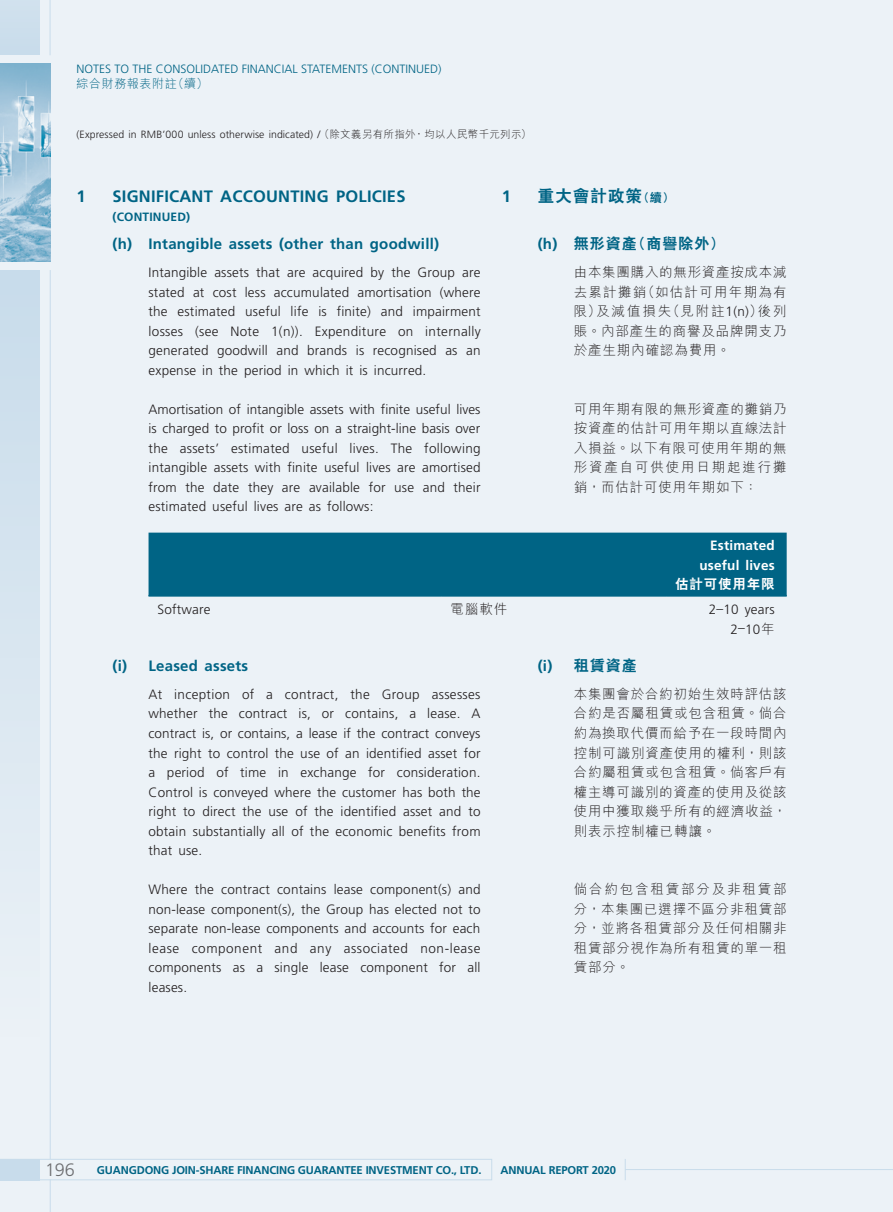
<style>
.page{position:relative;width:893px;height:1212px;background:#ecf2f7}
.page>*{position:absolute;margin:0;border:0;box-sizing:border-box;transform-origin:0 0}
._03_H1{font:700 16.5px "Frutiger LT Std";letter-spacing:.015em;color:#006485}
._03_H1-2{font:800 16.5px "C Hei 2 HK";letter-spacing:.065em;color:#006485}
._04___H2{font:700 15px "Frutiger LT Std";letter-spacing:.015em;color:#006485}
._04___H2-2{font:800 15px "C Hei 2 HK";letter-spacing:.065em;color:#006485}
._13_____P4{font:300 13.5px/19.5px "Frutiger LT Std";letter-spacing:.015em;color:#231f20;text-align:justify}
._13_____P4-2{font:300 13.5px/19.5px "M Hei HK";letter-spacing:.06em;color:#231f20;text-align:justify}
._01_Body_Text{font:700 13.5px/19.5px "Frutiger LT Std";letter-spacing:.015em;color:#fff;text-align:right}
._01_Body_Text-2{font:300 13.5px "Frutiger LT Std";letter-spacing:.015em;color:#231f20}
._15_Table_Stub{font:300 13.5px "Frutiger LT Std";letter-spacing:.015em;color:#231f20}
._01_Body_Text-3{font:800 13.5px "C Hei 2 HK";letter-spacing:.065em;color:#fff}
._15_Table_Stub-2{font:300 13.5px "M Hei HK";color:#231f20}
.t1{font:300 12px "Frutiger LT Std";color:#006485}
.t2{font:300 12px "M Hei HK";letter-spacing:.05em;color:#006485}
._03_H1-3{font:700 12px "Frutiger LT Std";letter-spacing:.015em;color:#006485}
.t3{font:700 11.25px "Frutiger LT Std";letter-spacing:-.015em;color:#006485}
.t4{font:300 10.5px "Frutiger LT Std";letter-spacing:.01em;color:#231f20}
.s1{font-family:"M Hei HK"}
.s2{font-size:12px}
.s3{font-family:"Frutiger LT Std";font-weight:700}
.s4{font-family:"Frutiger LT Std"}
.s5{font-weight:300;font-size:18px;color:#6c6d70}
</style>
<div class="page">
<hr style="left:50px;top:270px;width:1px;height:889px;background:#c8dceb">
<hr style="left:50px;top:1179px;width:1px;height:33px;background:#c8dceb">
<div style="left:0;top:0;width:40px;height:55px;background:#c8dceb"></div>
<div style="left:0;top:270px;width:40px;height:766px;background:linear-gradient(to bottom,#c7dbeb,#ebf1f6)"></div>
<hr style="left:50px;top:0;width:1px;height:55px;background:#c8dceb">
<img style="left:0;top:64px;width:51px;height:198px">
<svg style="left:0;top:1159px;width:492px;height:21px"></svg>
<svg style="left:625px;top:1159px;width:1px;height:21px"></svg>
<hr style="left:625px;top:1169px;width:268px;height:1px;background:#c8dceb">
<div style="left:149px;top:533px;width:638px;height:62px;background:#006485"></div>
<hr style="left:149px;top:595px;width:293px;height:1px;background:#006485">
<hr style="left:442px;top:595px;width:225px;height:1px;background:#006485">
<hr style="left:667px;top:595px;width:120px;height:1px;background:#006485">
<p class="t1" style="left:77px;top:62px;width:366px">NOTES TO THE CONSOLIDATED FINANCIAL STATEMENTS (CONTINUED)</p>
<p class="t2" style="left:77px;top:75px;width:133px">綜合財務報表附註（續）</p>
<p class="t4" style="left:77px;top:128px;width:456px">(Expressed in RMB’000 unless otherwise indicated) / <span class="s1">（除文義另有所指外，均以人民幣千元列示）</span></p>
<p class="_03_H1" style="left:77px;top:186px;width:11px">1</p>
<p class="_03_H1" style="left:113px;top:186px;width:294px">SIGNIFICANT ACCOUNTING POLICIES</p>
<p class="_03_H1-3" style="left:113px;top:210px;width:79px">(CONTINUED)</p>
<p class="_04___H2" style="left:113px;top:235px;width:328px">(h) Intangible assets (other than goodwill)</p>
<p class="_13_____P4" style="left:149px;top:263px;width:334px">Intangible assets that are acquired by the Group are stated at cost less accumulated amortisation (where the estimated useful life is finite) and impairment losses (see Note 1(n)). Expenditure on internally generated goodwill and brands is recognised as an expense in the period in which it is incurred.</p>
<p class="_13_____P4" style="left:149px;top:400px;width:334px">Amortisation of intangible assets with finite useful lives is charged to profit or loss on a straight-line basis over the assets’ estimated useful lives. The following intangible assets with finite useful lives are amortised from the date they are available for use and their estimated useful lives are as follows:</p>
<p class="_03_H1" style="left:502px;top:186px;width:11px">1</p>
<p class="_03_H1-2" style="left:538px;top:185px;width:138px">重大會計政策<span class="s2">（續）</span></p>
<p class="_04___H2-2" style="left:538px;top:234px;width:188px"><span class="s3">(h)</span> 無形資產（商譽除外）</p>
<p class="_13_____P4-2" style="left:574px;top:262px;width:214px">由本集團購入的無形資產按成本減去累計攤銷（如估計可用年期為有限）及減值損失（見附註<span class="s4">1(n)</span>）後列賬。內部產生的商譽及品牌開支乃於產生期內確認為費用。</p>
<p class="_13_____P4-2" style="left:574px;top:399px;width:214px">可用年期有限的無形資產的攤銷乃按資產的估計可用年期以直線法計入損益。以下有限可使用年期的無形資產自可供使用日期起進行攤銷，而估計可使用年期如下：</p>
<p class="_01_Body_Text" style="left:699px;top:536px;width:77px">Estimated useful lives</p>
<p class="_01_Body_Text-3" style="left:675px;top:575px;width:101px">估計可使用年限</p>
<p class="_15_Table_Stub" style="left:158px;top:602px;width:55px">Software</p>
<p class="_15_Table_Stub-2" style="left:451px;top:600px;width:58px">電腦軟件</p>
<p class="_01_Body_Text-2" style="left:709px;top:602px;width:67px">2–10 years</p>
<p class="_01_Body_Text-2" style="left:730px;top:621px;width:46px">2–10<span class="s1">年</span></p>
<p class="_04___H2" style="left:113px;top:657px;width:137px">(i) Leased assets</p>
<p class="_13_____P4" style="left:149px;top:685px;width:334px">At inception of a contract, the Group assesses whether the contract is, or contains, a lease. A contract is, or contains, a lease if the contract conveys the right to control the use of an identified asset for a period of time in exchange for consideration.<br>Control is conveyed where the customer has both the right to direct the use of the identified asset and to obtain substantially all of the economic benefits from that use.</p>
<p class="_13_____P4" style="left:149px;top:880px;width:334px">Where the contract contains lease component(s) and non-lease component(s), the Group has elected not to separate non-lease components and accounts for each lease component and any associated non-lease components as a single lease component for all leases.</p>
<p class="_04___H2-2" style="left:538px;top:655px;width:100px"><span class="s3">(i)</span> 租賃資產</p>
<p class="_13_____P4-2" style="left:574px;top:684px;width:214px">本集團會於合約初始生效時評估該合約是否屬租賃或包含租賃。倘合約為換取代價而給予在一段時間內控制可識別資產使用的權利，則該合約屬租賃或包含租賃。倘客戶有權主導可識別的資產的使用及從該使用中獲取幾乎所有的經濟收益，則表示控制權已轉讓。</p>
<p class="_13_____P4-2" style="left:574px;top:879px;width:214px">倘合約包含租賃部分及非租賃部分，本集團已選擇不區分非租賃部分，並將各租賃部分及任何相關非租賃部分視作為所有租賃的單一租賃部分。</p>
<p class="t3" style="left:45px;top:1163px;width:438px"><span class="s5">196</span> GUANGDONG JOIN-SHARE FINANCING GUARANTEE INVESTMENT CO., LTD.</p>
<p class="t3" style="left:500px;top:1163px;width:117px">ANNUAL REPORT 2020</p>
</div>
